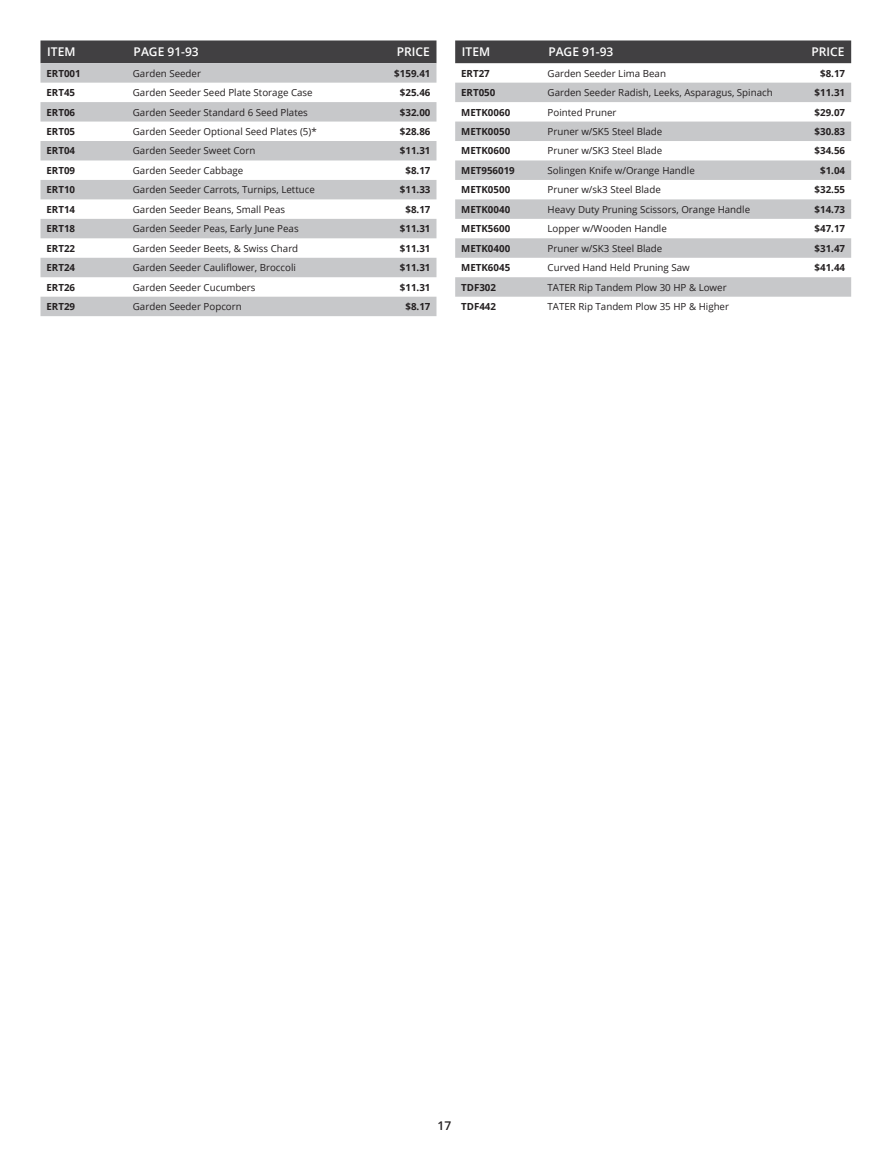
<style>
.page{position:relative;width:891px;height:1161px;background:#fff}
.page>*{position:absolute;margin:0;border:0;box-sizing:border-box;transform-origin:0 0}
.Table_Header_Item{font:600 12px "Open Sans";color:#fff}
.Table_Header_Right{font:600 12px "Open Sans";color:#fff}
.t1{font:600 12px "Open Sans";color:#231f20}
.Description{font:9.75px "Open Sans";color:#231f20}
.Item_Number{font:700 9.75px "Open Sans";color:#231f20}
.Price{font:700 9.75px "Open Sans";color:#231f20}
</style>
<div class="page">
<div style="left:455px;top:40px;width:396px;height:23px;background:#414042"></div>
<svg style="left:455px;top:83px;width:396px;height:214px;fill:#c7c8ca"></svg>
<div style="left:40px;top:40px;width:396px;height:23px;background:#414042"></div>
<svg style="left:40px;top:63px;width:396px;height:253px;fill:#c7c8ca"></svg>
<p class="Table_Header_Item" style="left:47px;top:44px;width:30px">ITEM</p>
<p class="Table_Header_Item" style="left:134px;top:44px;width:67px">PAGE 91-93</p>
<p class="Table_Header_Right" style="left:397px;top:44px;width:35px">PRICE</p>
<p class="Item_Number" style="left:46px;top:66px;width:36px">ERT001</p>
<p class="Description" style="left:133px;top:66px;width:70px">Garden Seeder</p>
<p class="Price" style="left:394px;top:66px;width:38px">$159.41</p>
<p class="Item_Number" style="left:46px;top:86px;width:30px">ERT45</p>
<p class="Description" style="left:133px;top:86px;width:181px">Garden Seeder Seed Plate Storage Case</p>
<p class="Price" style="left:400px;top:86px;width:32px">$25.46</p>
<p class="Item_Number" style="left:46px;top:105px;width:30px">ERT06</p>
<p class="Description" style="left:133px;top:105px;width:177px">Garden Seeder Standard 6 Seed Plates</p>
<p class="Price" style="left:400px;top:105px;width:32px">$32.00</p>
<p class="Item_Number" style="left:46px;top:125px;width:30px">ERT05</p>
<p class="Description" style="left:133px;top:125px;width:185px">Garden Seeder Optional Seed Plates (5)*</p>
<p class="Price" style="left:400px;top:125px;width:32px">$28.86</p>
<p class="Item_Number" style="left:46px;top:144px;width:30px">ERT04</p>
<p class="Description" style="left:133px;top:144px;width:124px">Garden Seeder Sweet Corn</p>
<p class="Price" style="left:400px;top:144px;width:32px">$11.31</p>
<p class="Item_Number" style="left:46px;top:164px;width:30px">ERT09</p>
<p class="Description" style="left:133px;top:164px;width:112px">Garden Seeder Cabbage</p>
<p class="Price" style="left:405px;top:164px;width:27px">$8.17</p>
<p class="Item_Number" style="left:46px;top:183px;width:30px">ERT10</p>
<p class="Description" style="left:133px;top:183px;width:184px">Garden Seeder Carrots, Turnips, Lettuce</p>
<p class="Price" style="left:400px;top:183px;width:32px">$11.33</p>
<p class="Item_Number" style="left:46px;top:202px;width:30px">ERT14</p>
<p class="Description" style="left:133px;top:203px;width:154px">Garden Seeder Beans, Small Peas</p>
<p class="Price" style="left:405px;top:202px;width:27px">$8.17</p>
<p class="Item_Number" style="left:46px;top:222px;width:30px">ERT18</p>
<p class="Description" style="left:133px;top:222px;width:167px">Garden Seeder Peas, Early June Peas</p>
<p class="Price" style="left:400px;top:222px;width:32px">$11.31</p>
<p class="Item_Number" style="left:46px;top:241px;width:30px">ERT22</p>
<p class="Description" style="left:133px;top:242px;width:167px">Garden Seeder Beets, &amp; Swiss Chard</p>
<p class="Price" style="left:400px;top:241px;width:32px">$11.31</p>
<p class="Item_Number" style="left:46px;top:261px;width:30px">ERT24</p>
<p class="Description" style="left:133px;top:261px;width:165px">Garden Seeder Cauliflower, Broccoli</p>
<p class="Price" style="left:400px;top:261px;width:32px">$11.31</p>
<p class="Item_Number" style="left:46px;top:280px;width:30px">ERT26</p>
<p class="Description" style="left:133px;top:280px;width:124px">Garden Seeder Cucumbers</p>
<p class="Price" style="left:400px;top:280px;width:32px">$11.31</p>
<p class="Item_Number" style="left:46px;top:300px;width:30px">ERT29</p>
<p class="Description" style="left:133px;top:300px;width:110px">Garden Seeder Popcorn</p>
<p class="Price" style="left:405px;top:300px;width:27px">$8.17</p>
<p class="Table_Header_Item" style="left:462px;top:44px;width:30px">ITEM</p>
<p class="Table_Header_Item" style="left:548px;top:44px;width:67px">PAGE 91-93</p>
<p class="Table_Header_Right" style="left:811px;top:44px;width:35px">PRICE</p>
<p class="Item_Number" style="left:461px;top:66px;width:30px">ERT27</p>
<p class="Description" style="left:548px;top:66px;width:120px">Garden Seeder Lima Bean</p>
<p class="Price" style="left:820px;top:66px;width:27px">$8.17</p>
<p class="Item_Number" style="left:461px;top:86px;width:36px">ERT050</p>
<p class="Description" style="left:548px;top:86px;width:227px">Garden Seeder Radish, Leeks, Asparagus, Spinach</p>
<p class="Price" style="left:815px;top:86px;width:32px">$11.31</p>
<p class="Item_Number" style="left:461px;top:105px;width:51px">METK0060</p>
<p class="Description" style="left:548px;top:105px;width:70px">Pointed Pruner</p>
<p class="Price" style="left:815px;top:105px;width:32px">$29.07</p>
<p class="Item_Number" style="left:461px;top:125px;width:51px">METK0050</p>
<p class="Description" style="left:548px;top:125px;width:116px">Pruner w/SK5 Steel Blade</p>
<p class="Price" style="left:815px;top:125px;width:32px">$30.83</p>
<p class="Item_Number" style="left:461px;top:144px;width:51px">METK0600</p>
<p class="Description" style="left:548px;top:144px;width:116px">Pruner w/SK3 Steel Blade</p>
<p class="Price" style="left:815px;top:144px;width:32px">$34.56</p>
<p class="Item_Number" style="left:461px;top:164px;width:55px">MET956019</p>
<p class="Description" style="left:548px;top:164px;width:149px">Solingen Knife w/Orange Handle</p>
<p class="Price" style="left:820px;top:164px;width:27px">$1.04</p>
<p class="Item_Number" style="left:461px;top:183px;width:51px">METK0500</p>
<p class="Description" style="left:548px;top:183px;width:115px">Pruner w/sk3 Steel Blade</p>
<p class="Price" style="left:815px;top:183px;width:32px">$32.55</p>
<p class="Item_Number" style="left:461px;top:202px;width:51px">METK0040</p>
<p class="Description" style="left:548px;top:203px;width:204px">Heavy Duty Pruning Scissors, Orange Handle</p>
<p class="Price" style="left:815px;top:202px;width:32px">$14.73</p>
<p class="Item_Number" style="left:461px;top:222px;width:51px">METK5600</p>
<p class="Description" style="left:548px;top:222px;width:121px">Lopper w/Wooden Handle</p>
<p class="Price" style="left:815px;top:222px;width:32px">$47.17</p>
<p class="Item_Number" style="left:461px;top:241px;width:51px">METK0400</p>
<p class="Description" style="left:548px;top:242px;width:116px">Pruner w/SK3 Steel Blade</p>
<p class="Price" style="left:815px;top:241px;width:32px">$31.47</p>
<p class="Item_Number" style="left:461px;top:261px;width:51px">METK6045</p>
<p class="Description" style="left:548px;top:261px;width:144px">Curved Hand Held Pruning Saw</p>
<p class="Price" style="left:815px;top:261px;width:32px">$41.44</p>
<p class="Item_Number" style="left:461px;top:280px;width:36px">TDF302</p>
<p class="Description" style="left:548px;top:280px;width:181px">TATER Rip Tandem Plow 30 HP &amp; Lower</p>
<p class="Item_Number" style="left:461px;top:300px;width:36px">TDF442</p>
<p class="Description" style="left:548px;top:300px;width:183px">TATER Rip Tandem Plow 35 HP &amp; Higher</p>
<p class="t1" style="left:438px;top:1117px;width:15px">17</p>
</div>
